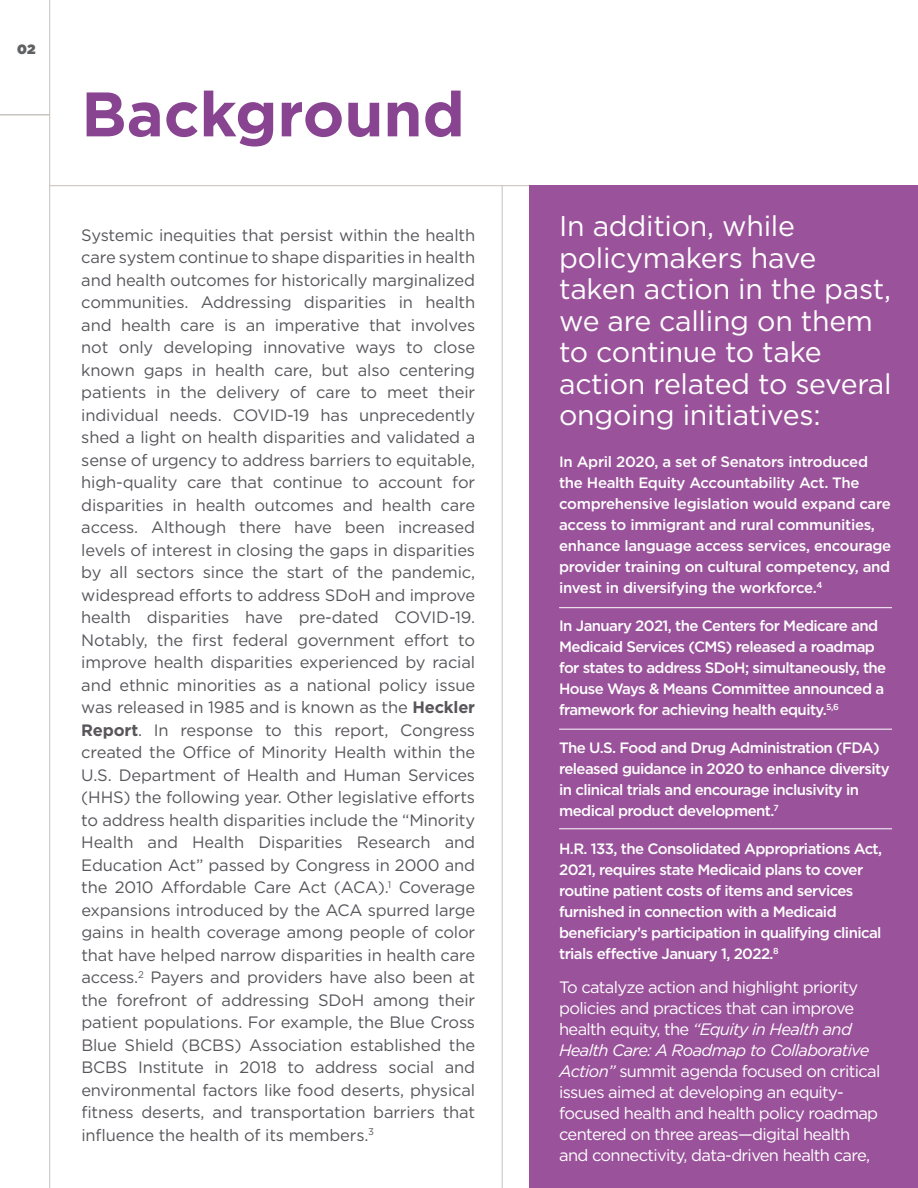
<style>
.page{position:relative;width:918px;height:1188px;background:#fff}
.page>*{position:absolute;margin:0;border:0;box-sizing:border-box;transform-origin:0 0}
.t1{font:700 62.7px "Gotham";color:#884490}
.t2{font:28.5px/31.5px "Gotham";letter-spacing:-.01em;color:#fff}
.t3{font:16.5px/22.5px "Gotham";letter-spacing:-.01em;color:#58565b;text-align:justify}
.t4{font:16.5px/21px "Gotham";letter-spacing:-.04em;color:#fff}
.t5{font:500 15px/21px "Gotham";letter-spacing:-.04em;color:#fff}
.t6{font:500 15px/21px "Gotham";letter-spacing:-.02em;color:#fff}
.t7{font:900 13.5px "Gotham";color:#606162}
.s1{font-weight:700}
.s2{font-style:italic}
</style>
<div class="page">
<hr style="left:49px;top:0;width:1px;height:1188px;background:#c7c1bc">
<hr style="left:50px;top:185px;width:868px;height:1px;background:#c7c1bc">
<hr style="left:502px;top:185px;width:1px;height:1003px;background:#c7c1bc">
<div style="left:529px;top:185px;width:389px;height:1003px;background:#9a529a"></div>
<hr style="left:559px;top:729px;width:333px;height:1px;background:#fff">
<hr style="left:0;top:115px;width:49px;height:1px;background:#c7c1bc">
<hr style="left:559px;top:829px;width:333px;height:1px;background:#fff">
<hr style="left:559px;top:607px;width:333px;height:1px;background:#fff">
<p class="t7" style="left:17px;top:40px;width:20px">02</p>
<h1 class="t1" style="left:81px;top:73px;width:385px">Background</h1>
<p class="t3" style="left:81px;top:223px;width:395px">Systemic inequities that persist within the health care system continue to shape disparities in health and health outcomes for historically marginalized communities. Addressing disparities in health and health care is an imperative that involves not only developing innovative ways to close known gaps in health care, but also centering patients in the delivery of care to meet their individual needs. COVID-19 has unprecedently shed a light on health disparities and validated a sense of urgency to address barriers to equitable, high-quality care that continue to account for disparities in health outcomes and health care access. Although there have been increased levels of interest in closing the gaps in disparities by all sectors since the start of the pandemic, widespread efforts to address SDoH and improve health disparities have pre-dated COVID-19.<br>Notably, the first federal government effort to improve health disparities experienced by racial and ethnic minorities as a national policy issue was released in 1985 and is known as the <span class="s1">Heckler Report</span>. In response to this report, Congress created the Office of Minority Health within the U.S. Department of Health and Human Services (HHS) the following year. Other legislative efforts to address health disparities include the “Minority Health and Health Disparities Research and Education Act” passed by Congress in 2000 and the 2010 Affordable Care Act (ACA).<sup>1</sup> Coverage expansions introduced by the ACA spurred large gains in health coverage among people of color that have helped narrow disparities in health care access.<sup>2</sup> Payers and providers have also been at the forefront of addressing SDoH among their patient populations. For example, the Blue Cross Blue Shield (BCBS) Association established the BCBS Institute in 2018 to address social and environmental factors like food deserts, physical fitness deserts, and transportation barriers that influence the health of its members.<sup>3</sup></p>
<h2 class="t2" style="left:559px;top:210px;width:334px">In addition, while policymakers have taken action in the past, we are calling on them to continue to take action related to several ongoing initiatives:</h2>
<p class="t6" style="left:559px;top:451px;width:334px">In April 2020, a set of Senators introduced the Health Equity Accountability Act. The comprehensive legislation would expand care access to immigrant and rural communities, enhance language access services, encourage provider training on cultural competency, and invest in diversifying the workforce.<sup>4</sup></p>
<p class="t5" style="left:559px;top:615px;width:329px">In January 2021, the Centers for Medicare and Medicaid Services (CMS) released a roadmap for states to address SDoH; simultaneously, the House Ways &amp; Means Committee announced a framework for achieving health equity.<sup>5,6</sup></p>
<p class="t5" style="left:559px;top:737px;width:332px">The U.S. Food and Drug Administration (FDA) released guidance in 2020 to enhance diversity in clinical trials and encourage inclusivity in medical product development.<sup>7</sup></p>
<p class="t5" style="left:559px;top:838px;width:325px">H.R. 133, the Consolidated Appropriations Act, 2021, requires state Medicaid plans to cover routine patient costs of items and services furnished in connection with a Medicaid beneficiary’s participation in qualifying clinical trials effective January 1, 2022.<sup>8</sup></p>
<p class="t4" style="left:559px;top:977px;width:323px">To catalyze action and highlight priority policies and practices that can improve health equity, the <span class="s2">“Equity in Health and Health Care: A Roadmap to Collaborative Action”</span> summit agenda focused on critical issues aimed at developing an equity&shy;focused health and health policy roadmap centered on three areas—digital health and connectivity, data-driven health care,</p>
</div>
